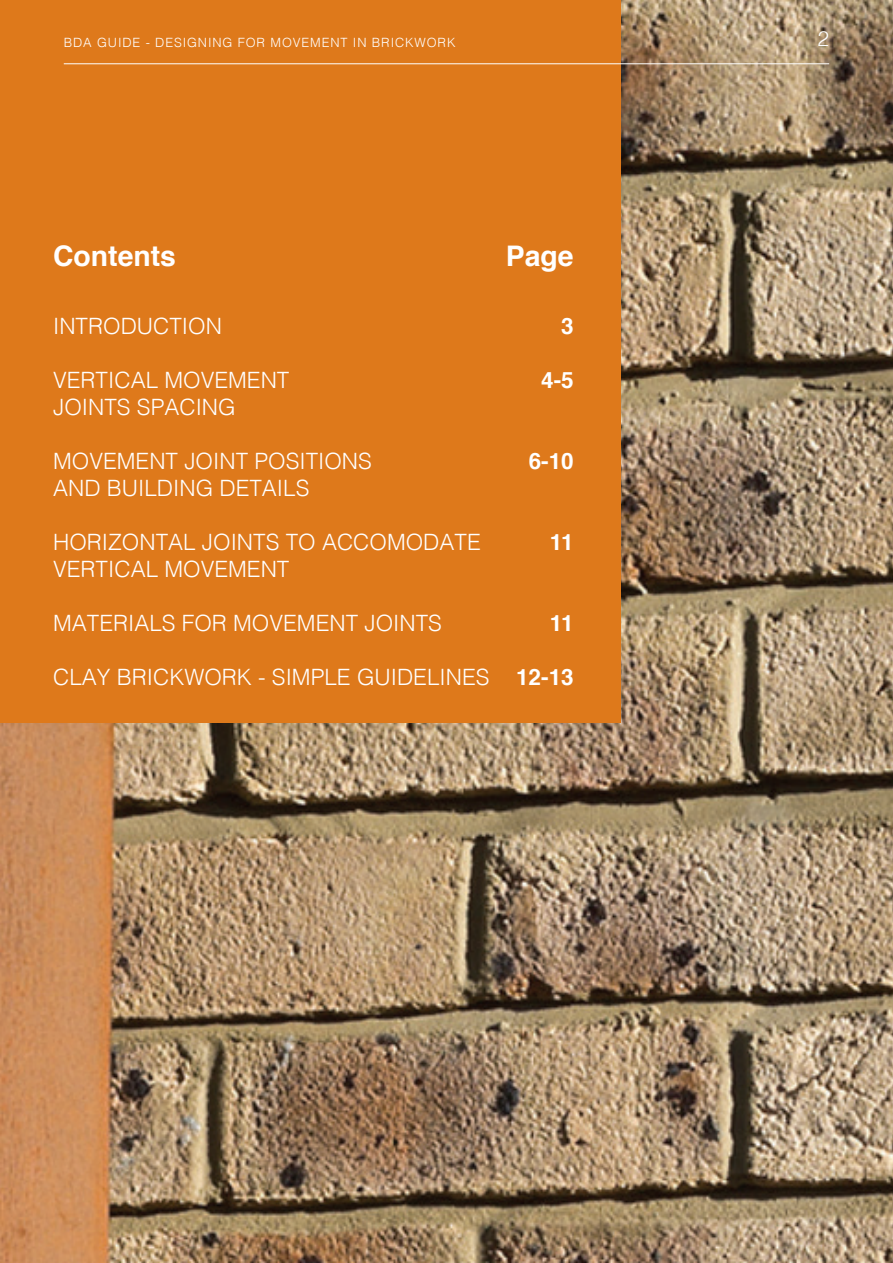
<style>
.page{position:relative;width:893px;height:1263px;background:#fff}
.page>*{position:absolute;margin:0;border:0;box-sizing:border-box;transform-origin:0 0}
.SEB_Annotation_Title{font:700 28.35px "Helvetica";color:#fff}
.SEB_Annotation_Title-2{font:300 22.5px "Helvetica";color:#fff}
.SEB_Annotation_Title-3{font:700 22.5px "Helvetica";color:#fff}
.t1{font:300 21px "Helvetica";color:#fff}
.t2{font:300 12.75px "Helvetica";letter-spacing:.07em;color:#fff}
.s1{font-weight:700}
</style>
<div class="page">
<img style="left:0;top:0;width:893px;height:1263px">
<div style="left:0;top:0;width:621px;height:723px;background:#de791b"></div>
<hr style="left:64px;top:63px;width:765px;height:1px;background:#fff">
<p class="t2" style="left:64px;top:32px;width:393px">BDA GUIDE - DESIGNING FOR MOVEMENT IN BRICKWORK</p>
<p class="t1" style="left:817px;top:20px;width:13px">2</p>
<p class="SEB_Annotation_Title" style="left:53px;top:233px;width:124px">Contents</p>
<p class="SEB_Annotation_Title" style="left:506px;top:233px;width:69px">Page</p>
<p class="SEB_Annotation_Title-2" style="left:53px;top:307px;width:170px">INTRODUCTION</p>
<p class="SEB_Annotation_Title-3" style="left:561px;top:308px;width:14px">3</p>
<p class="SEB_Annotation_Title-2" style="left:53px;top:361px;width:238px">VERTICAL MOVEMENT</p>
<p class="SEB_Annotation_Title-3" style="left:541px;top:362px;width:34px">4-5</p>
<p class="SEB_Annotation_Title-2" style="left:53px;top:388px;width:184px">JOINTS SPACING</p>
<p class="SEB_Annotation_Title-2" style="left:53px;top:442px;width:320px">MOVEMENT JOINT POSITIONS</p>
<p class="SEB_Annotation_Title-3" style="left:529px;top:443px;width:47px">6-10</p>
<p class="SEB_Annotation_Title-2" style="left:53px;top:469px;width:258px">AND BUILDING DETAILS</p>
<p class="SEB_Annotation_Title-2" style="left:53px;top:523px;width:429px">HORIZONTAL JOINTS TO ACCOMODATE</p>
<p class="SEB_Annotation_Title-3" style="left:550px;top:524px;width:25px">11</p>
<p class="SEB_Annotation_Title-2" style="left:53px;top:550px;width:238px">VERTICAL MOVEMENT</p>
<p class="SEB_Annotation_Title-2" style="left:53px;top:604px;width:390px">MATERIALS FOR MOVEMENT JOINTS</p>
<p class="SEB_Annotation_Title-3" style="left:550px;top:605px;width:25px">11</p>
<p class="SEB_Annotation_Title-2" style="left:53px;top:658px;width:522px">CLAY BRICKWORK - SIMPLE GUIDELINES <span class="s1">12-13</span></p>
</div>
